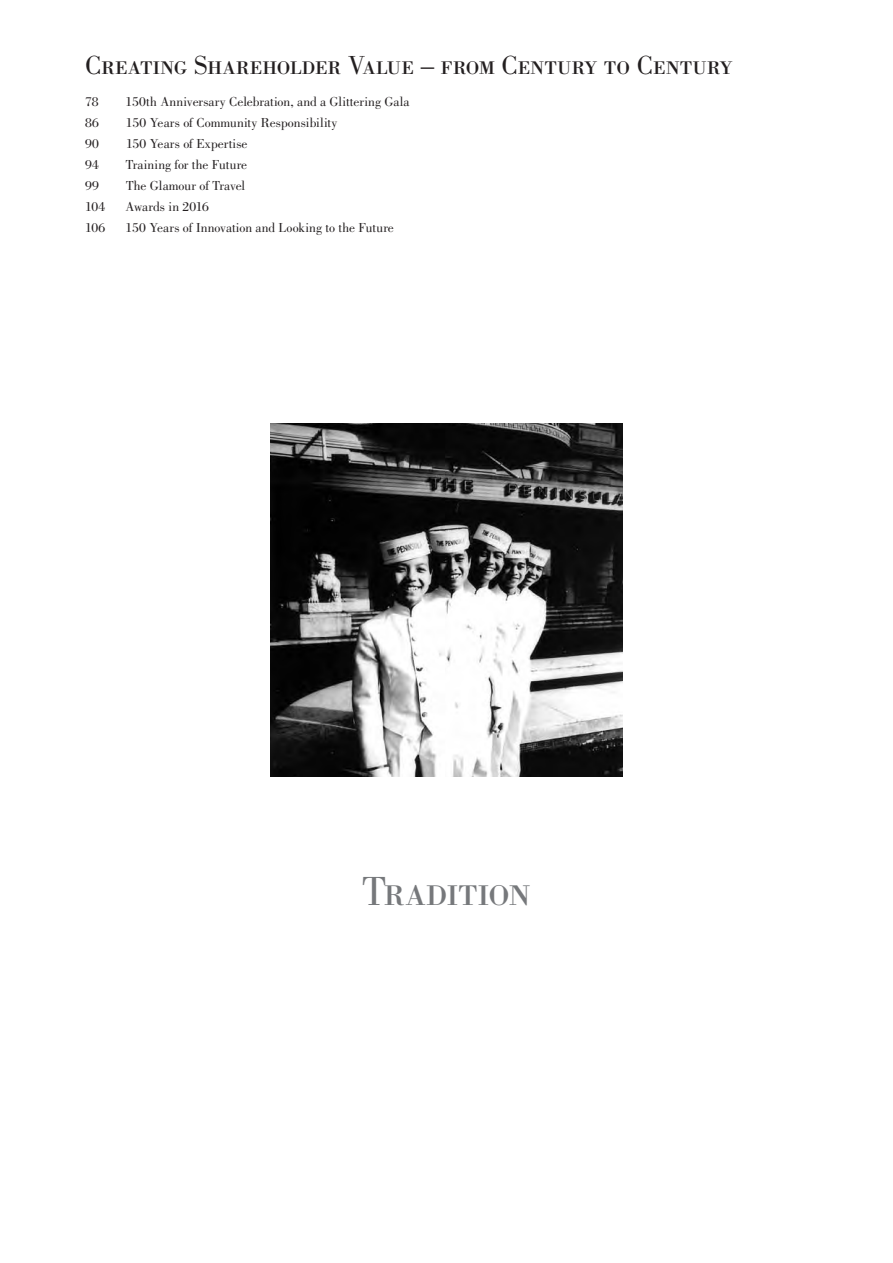
<style>
.page{position:relative;width:893px;height:1263px;background:#fff}
.page>*{position:absolute;margin:0;border:0;box-sizing:border-box;transform-origin:0 0}
.t1{font:29.4px "Bodoni";letter-spacing:.005em;color:#76787b}
.t2{font:18.9px "Bodoni";letter-spacing:.01em;color:#231f20}
.t3{font:13.5px "Bodoni";letter-spacing:.005em;color:#231f20}
.s1{font-size:27px}
.s2{font-size:42px}
</style>
<div class="page">
<img style="left:270px;top:423px;width:353px;height:353px">
<p class="t2" style="left:85px;top:56px;width:649px"><span class="s1">C</span>REATING <span class="s1">S</span>HAREHOLDER <span class="s1">V</span>ALUE <span class="s1">–</span> FROM <span class="s1">C</span>ENTURY TO <span class="s1">C</span>ENTURY</p>
<p class="t3" style="left:85px;top:94px;width:15px">78</p>
<p class="t3" style="left:126px;top:94px;width:286px">150th Anniversary Celebration, and a Glittering Gala</p>
<p class="t3" style="left:85px;top:115px;width:15px">86</p>
<p class="t3" style="left:126px;top:115px;width:213px">150 Years of Community Responsibility</p>
<p class="t3" style="left:85px;top:136px;width:15px">90</p>
<p class="t3" style="left:126px;top:136px;width:123px">150 Years of Expertise</p>
<p class="t3" style="left:85px;top:157px;width:15px">94</p>
<p class="t3" style="left:126px;top:157px;width:123px">Training for the Future</p>
<p class="t3" style="left:85px;top:178px;width:15px">99</p>
<p class="t3" style="left:126px;top:178px;width:121px">The Glamour of Travel</p>
<p class="t3" style="left:85px;top:199px;width:22px">104</p>
<p class="t3" style="left:126px;top:199px;width:85px">Awards in 2016</p>
<p class="t3" style="left:85px;top:220px;width:22px">106</p>
<p class="t3" style="left:126px;top:220px;width:270px">150 Years of Innovation and Looking to the Future</p>
<p class="t1" style="left:363px;top:877px;width:169px"><span class="s2">T</span>RADITION</p>
</div>
